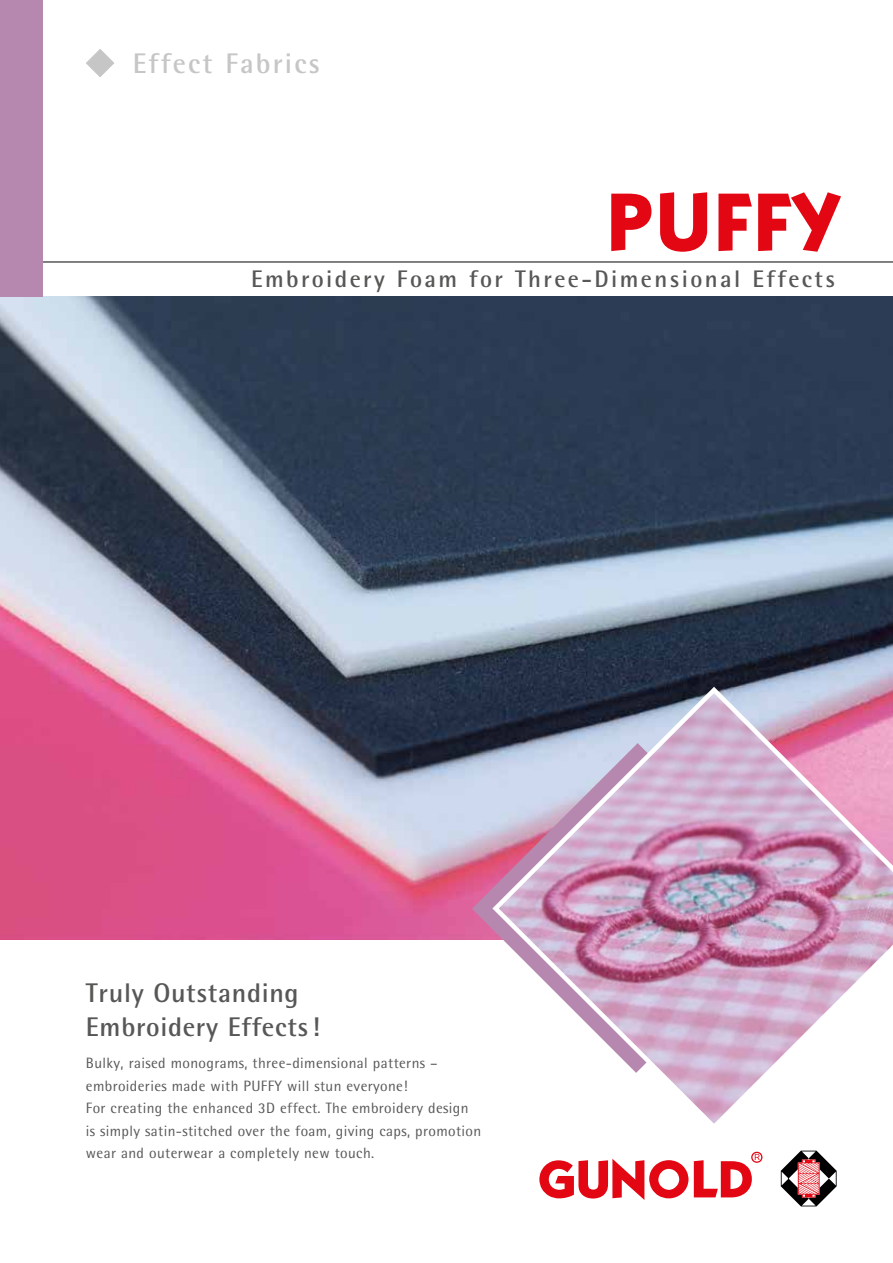
<style>
.page{position:relative;width:893px;height:1263px;background:#fff}
.page>*{position:absolute;margin:0;border:0;box-sizing:border-box;transform-origin:0 0}
.t1{font:700 82.8px "Itc Kabel";letter-spacing:.035em;color:#e30613}
.t2{font:700 28.35px "Rotis Semi Sans";letter-spacing:.075em;color:#c6c6c6}
.t3{font:700 27px/34.5px "Rotis Semi Sans";letter-spacing:.025em;color:#575756}
.t4{font:700 24px "Rotis Semi Sans";letter-spacing:.1em;color:#575756}
.t5{font:15px/22.5px "Rotis Semi Sans";letter-spacing:.025em;color:#575756}
</style>
<div class="page">
<hr style="left:43px;top:261px;width:850px;height:2px;background:#575756">
<svg style="left:86px;top:49px;width:28px;height:28px"></svg>
<img style="left:0;top:297px;width:893px;height:643px">
<div style="left:0;top:0;width:43px;height:297px;background:#b688b0"></div>
<svg style="left:539px;top:1152px;width:223px;height:48px"></svg>
<svg style="left:781px;top:1150px;width:56px;height:56px"></svg>
<svg style="left:472px;top:743px;width:17px;height:197px;background:#c598b9"></svg>
<svg style="left:489px;top:684px;width:404px;height:440px"></svg>
<h2 class="t2" style="left:133px;top:46px;width:189px">Effect Fabrics</h2>
<h1 class="t1" style="left:607px;top:172px;width:234px">PUFFY</h1>
<h3 class="t4" style="left:251px;top:265px;width:585px">Embroidery Foam for Three-Dimensional Effects</h3>
<h3 class="t3" style="left:86px;top:975px;width:235px">Truly Outstanding<br>Embroidery Effects!</h3>
<p class="t5" style="left:86px;top:1052px;width:397px">Bulky, raised monograms, three-dimensional patterns – embroideries made with PUFFY will stun everyone!<br>For creating the enhanced 3D effect. The embroidery design is simply satin-stitched over the foam, giving caps, promotion wear and outerwear a completely new touch.</p>
</div>
